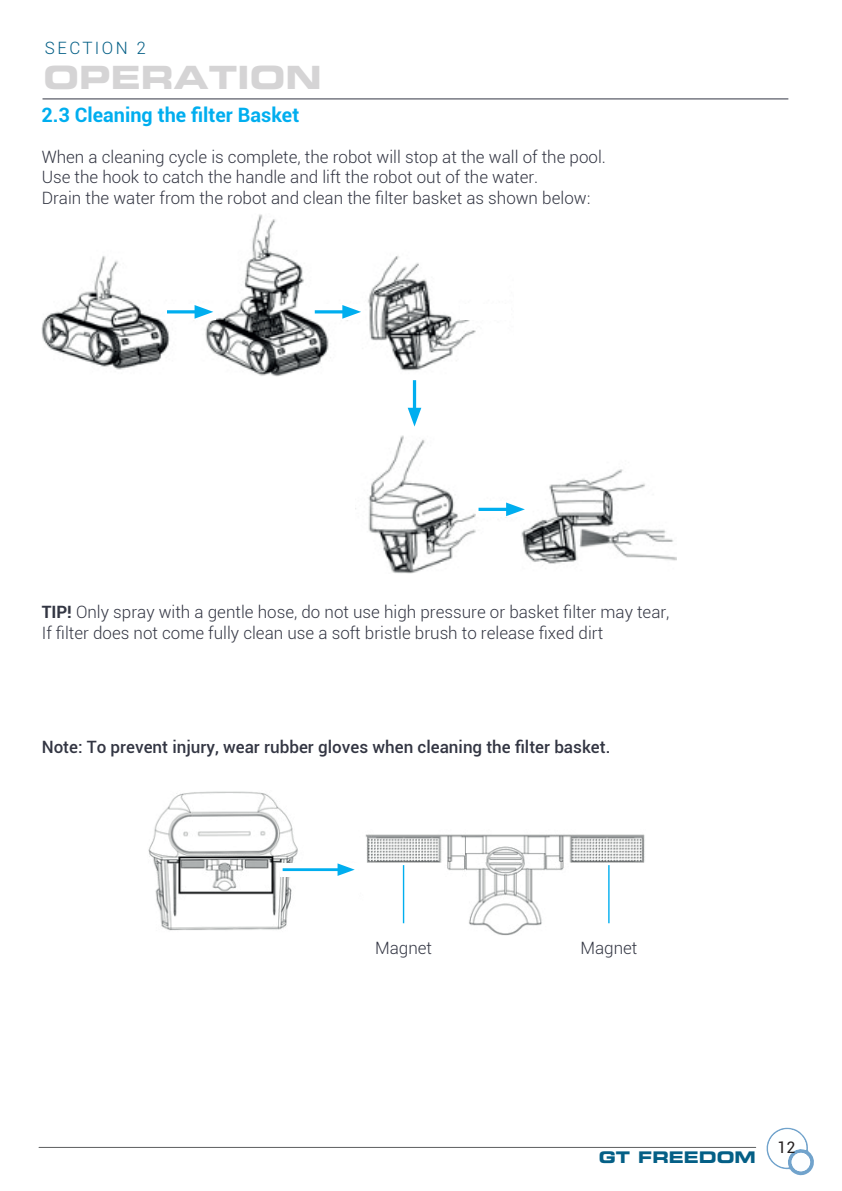
<style>
.page{position:relative;width:842px;height:1191px;background:#fff}
.page>*{position:absolute;margin:0;border:0;box-sizing:border-box;transform-origin:0 0}
.t1{font:32px "Eurostile LT Std Bold Ex 2";color:#d5d4d5}
.t2{font:700 19.8px "Roboto";color:#00aeef}
.t3{font:300 17px/20.4px "Roboto";color:#333643}
.t4{font:500 17px "Roboto";color:#333643}
.t5{font:300 17px "Roboto";letter-spacing:.14em;color:#045f86}
.t6{font:16px "Eurostile LT Std Bold Ex 2";color:#045f86}
.t7{font:15.8px "Roboto";color:#241f1f}
.s1{font-weight:700}
</style>
<div class="page">
<hr style="left:43px;top:99px;width:745px;height:1px;background:#333643">
<img style="left:148px;top:791px;width:497px;height:144px">
<img style="left:42px;top:214px;width:434px;height:162px">
<div style="left:313px;top:304px;width:50px;height:16px;background:#fff"></div>
<hr style="left:315px;top:310px;width:33px;height:3px;background:#00aeef">
<svg style="left:342px;top:305px;width:19px;height:14px"></svg>
<div style="left:165px;top:304px;width:50px;height:16px;background:#fff"></div>
<hr style="left:167px;top:310px;width:34px;height:3px;background:#00aeef">
<svg style="left:195px;top:305px;width:18px;height:14px"></svg>
<div style="left:461px;top:304px;width:50px;height:16px;background:#fff"></div>
<img style="left:368px;top:426px;width:309px;height:147px">
<div style="left:477px;top:501px;width:50px;height:16px;background:#fff"></div>
<hr style="left:478px;top:508px;width:34px;height:3px;background:#00aeef">
<svg style="left:506px;top:502px;width:19px;height:14px"></svg>
<div style="left:280px;top:863px;width:78px;height:13px;background:#fff"></div>
<hr style="left:283px;top:868px;width:60px;height:3px;background:#00aeef">
<svg style="left:338px;top:863px;width:17px;height:13px"></svg>
<hr style="left:413px;top:380px;width:3px;height:34px;background:#00aeef">
<svg style="left:408px;top:408px;width:13px;height:18px"></svg>
<div style="left:364px;top:862px;width:79px;height:63px;background:#fff"></div>
<hr style="left:403px;top:865px;width:1px;height:58px;background:#00aeef">
<div style="left:569px;top:862px;width:80px;height:63px;background:#fff"></div>
<hr style="left:608px;top:865px;width:2px;height:58px;background:#00aeef">
<svg style="left:766px;top:1127px;width:48px;height:48px"></svg>
<div style="left:792px;top:1152px;width:18px;height:19px;background:#fdfeff;border-radius:50%"></div>
<hr style="left:39px;top:1147px;width:717px;height:1px;background:#5b5d5f">
<p class="t5" style="left:45px;top:36px;width:102px">SECTION 2</p>
<h1 class="t1" style="left:43px;top:55px;width:280px">OPERATION</h1>
<p class="t2" style="left:41px;top:101px;width:259px">2.3 Cleaning the filter Basket</p>
<p class="t3" style="left:42px;top:146px;width:566px">When a cleaning cycle is complete, the robot will stop at the wall of the pool.<br>Use the hook to catch the handle and lift the robot out of the water.<br>Drain the water from the robot and clean the filter basket as shown below:</p>
<p class="t3" style="left:42px;top:601px;width:629px"><span class="s1">TIP!</span> Only spray with a gentle hose, do not use high pressure or basket filter may tear,<br>If filter does not come fully clean use a soft bristle brush to release fixed dirt</p>
<p class="t4" style="left:42px;top:735px;width:570px">Note: To prevent injury, wear rubber gloves when cleaning the filter basket.</p>
<p class="t3" style="left:375px;top:936px;width:58px">Magnet</p>
<p class="t3" style="left:580px;top:936px;width:58px">Magnet</p>
<p class="t6" style="left:599px;top:1146px;width:158px">GT FREEDOM</p>
<p class="t7" style="left:777px;top:1136px;width:20px">12</p>
</div>
